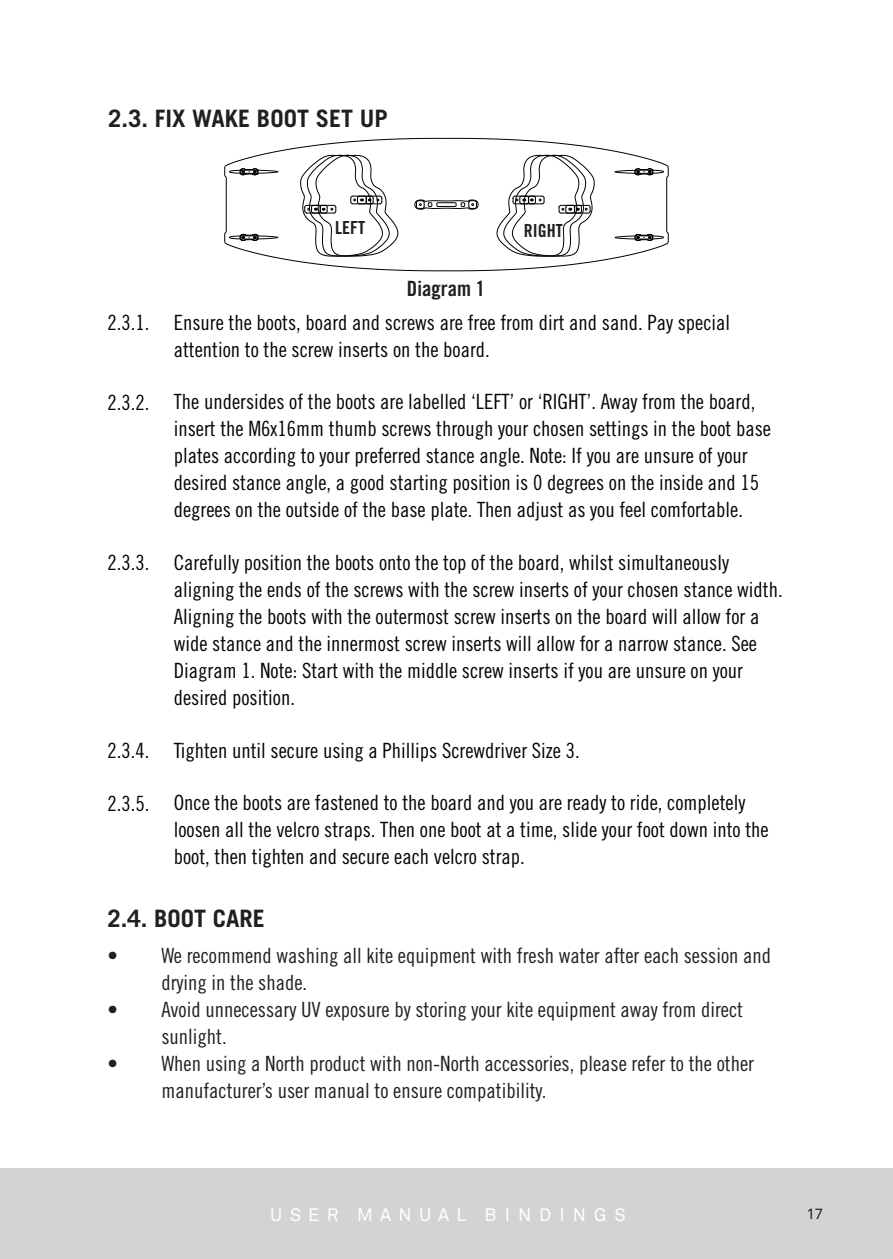
<style>
.page{position:relative;width:893px;height:1259px;background:#fff}
.page>*{position:absolute;margin:0;border:0;box-sizing:border-box;transform-origin:0 0}
.CONTENT{font:700 24px "Trade Gothic";color:#231f20}
.CONTENT-2{font:21px/27px "Trade Gothic LT Std Cn 18";color:#040503}
.t1{font:21px/27px "Trade Gothic LT Std Cn 18";color:#231f20}
.CONTENT-3{font:21px "Trade Gothic LT Std Bd Cn 20";color:#231f20}
.t2{font:18px "Akkurat";letter-spacing:.4em;color:#fff}
.CONTENT-4{font:18px "Trade Gothic LT Std Bd Cn 20";color:#231f20}
.CONTENT-5{font:15px "Akkurat";color:#231f20}
</style>
<div class="page">
<svg style="left:224px;top:138px;width:445px;height:133px"></svg>
<svg style="left:300px;top:155px;width:98px;height:101px"></svg>
<svg style="left:496px;top:155px;width:99px;height:101px"></svg>
<svg style="left:414px;top:200px;width:64px;height:9px"></svg>
<svg style="left:614px;top:234px;width:50px;height:7px"></svg>
<svg style="left:614px;top:168px;width:50px;height:7px"></svg>
<svg style="left:229px;top:234px;width:49px;height:7px"></svg>
<svg style="left:229px;top:168px;width:49px;height:7px"></svg>
<div style="left:0;top:1168px;width:893px;height:91px;background:#d3d3d3"></div>
<p class="CONTENT" style="left:108px;top:103px;width:281px">2.3. FIX WAKE BOOT SET UP</p>
<p class="CONTENT-2" style="left:107px;top:309px;width:43px">2.3.1.</p>
<p class="CONTENT-2" style="left:107px;top:388px;width:43px">2.3.2.</p>
<p class="CONTENT-2" style="left:107px;top:549px;width:43px">2.3.3.</p>
<p class="CONTENT-2" style="left:107px;top:736px;width:43px">2.3.4.</p>
<p class="CONTENT-2" style="left:107px;top:789px;width:43px">2.3.5.</p>
<p class="CONTENT-4" style="left:335px;top:217px;width:31px">LEFT</p>
<p class="CONTENT-4" style="left:524px;top:219px;width:41px">RIGHT</p>
<p class="CONTENT-3" style="left:407px;top:276px;width:80px">Diagram 1</p>
<p class="CONTENT-2" style="left:174px;top:309px;width:558px">Ensure the boots, board and screws are free from dirt and sand. Pay special attention to the screw inserts on the board.</p>
<p class="CONTENT-2" style="left:174px;top:388px;width:599px">The undersides of the boots are labelled ‘LEFT’ or ‘RIGHT’. Away from the board, insert the M6x16mm thumb screws through your chosen settings in the boot base plates according to your preferred stance angle. Note: If you are unsure of your desired stance angle, a good starting position is 0 degrees on the inside and 15 degrees on the outside of the base plate. Then adjust as you feel comfortable.</p>
<p class="CONTENT-2" style="left:174px;top:549px;width:610px">Carefully position the boots onto the top of the board, whilst simultaneously aligning the ends of the screws with the screw inserts of your chosen stance width.<br>Aligning the boots with the outermost screw inserts on the board will allow for a wide stance and the innermost screw inserts will allow for a narrow stance. See Diagram 1. Note: Start with the middle screw inserts if you are unsure on your desired position.</p>
<p class="CONTENT-2" style="left:174px;top:736px;width:407px">Tighten until secure using a Phillips Screwdriver Size 3.</p>
<p class="CONTENT-2" style="left:174px;top:789px;width:596px">Once the boots are fastened to the board and you are ready to ride, completely loosen all the velcro straps. Then one boot at a time, slide your foot down into the boot, then tighten and secure each velcro strap.</p>
<p class="CONTENT" style="left:107px;top:903px;width:159px">2.4. BOOT CARE</p>
<p class="t1" style="left:161px;top:941px;width:611px;text-indent:-54px">• We recommend washing all kite equipment with fresh water after each session and drying in the shade.</p>
<p class="t1" style="left:161px;top:995px;width:583px;text-indent:-54px">• Avoid unnecessary UV exposure by storing your kite equipment away from direct sunlight.</p>
<p class="t1" style="left:161px;top:1049px;width:594px;text-indent:-54px">• When using a North product with non-North accessories, please refer to the other manufacturer’s user manual to ensure compatibility.</p>
<p class="t2" style="left:270px;top:1204px;width:357px">USER MANUAL BINDINGS</p>
<p class="CONTENT-5" style="left:806px;top:1204px;width:18px">17</p>
</div>
